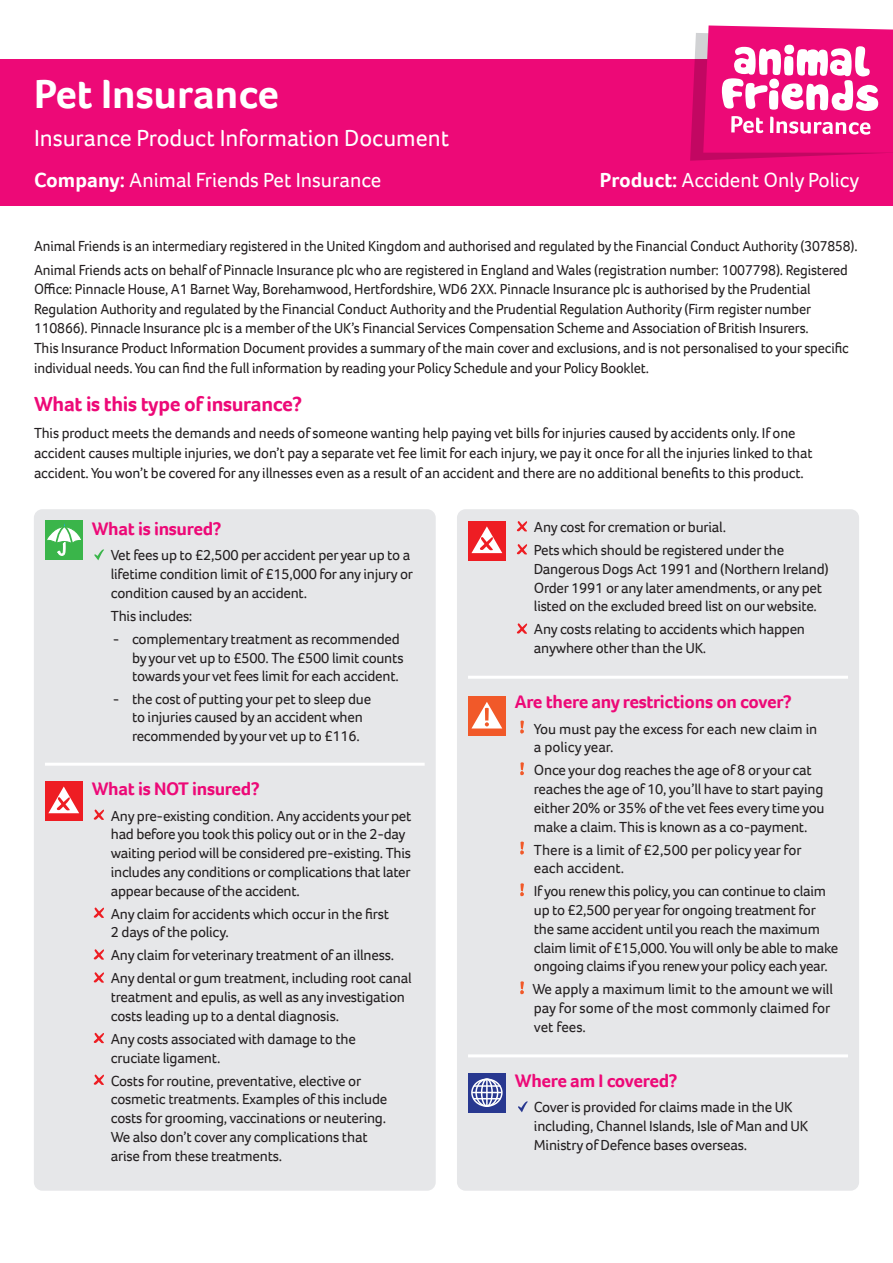
<style>
.page{position:relative;width:893px;height:1263px;background:#fff}
.page>*{position:absolute;margin:0;border:0;box-sizing:border-box;transform-origin:0 0}
.IPID_Grey_Band_Title{font:700 42px "Foco";color:#fff}
.IPID_Grey_Band_Subtitle_1{font:24px "Foco";color:#fff}
.IPID_Company_and_Product_Title{font:21px "Foco";color:#fff}
.IPID_Subheading_1{font:700 21px "Foco";letter-spacing:-.015em;color:#ed0977}
.IPID_Subheading_2___rule{font:700 18.75px "Foco";letter-spacing:-.015em;color:#ed0977}
.IPID_Subheading_2{font:700 18.75px "Foco";letter-spacing:-.015em;color:#ed0977}
.IPID_Bullet_Indent{font:15px/18.8px "Foco";letter-spacing:-.015em;color:#231f20}
.IPID_Intro_Copy{font:15px/19.6px "Foco";letter-spacing:-.01em;color:#231f20;scale:.96 1}
.IPID_Intro_Copy-2{font:15px/20.2px "Foco";letter-spacing:-.01em;color:#231f20}
.IPID_Dash_Indent{font:15px/18.8px "Foco";letter-spacing:-.015em;color:#231f20}
.IPID_Intro_Copy-3{font:15px "Foco";letter-spacing:-.01em;color:#231f20;scale:.95 1}
.s1{font-weight:700}
</style>
<div class="page">
<div style="left:0;top:60px;width:893px;height:146px;background:#ed0977"></div>
<div style="left:34px;top:509px;width:402px;height:682px;background:#e6e7e9;border-radius:9px"></div>
<hr style="left:45px;top:763px;width:380px;height:3px;background:#fff">
<div style="left:45px;top:520px;width:38px;height:39px;background:#3ab54a"></div>
<svg style="left:47px;top:523px;width:34px;height:33px"></svg>
<svg style="left:94px;top:549px;width:10px;height:11px"></svg>
<div style="left:45px;top:781px;width:38px;height:39px;background:#ee1d23"></div>
<svg style="left:48px;top:786px;width:31px;height:27px"></svg>
<svg style="left:94px;top:809px;width:10px;height:11px"></svg>
<svg style="left:94px;top:907px;width:10px;height:11px"></svg>
<svg style="left:94px;top:949px;width:10px;height:11px"></svg>
<svg style="left:94px;top:972px;width:10px;height:11px"></svg>
<svg style="left:94px;top:1032px;width:10px;height:11px"></svg>
<svg style="left:94px;top:1074px;width:10px;height:11px"></svg>
<div style="left:457px;top:509px;width:402px;height:682px;background:#e6e7e9;border-radius:9px"></div>
<hr style="left:468px;top:676px;width:380px;height:3px;background:#fff">
<hr style="left:468px;top:1054px;width:380px;height:3px;background:#fff">
<svg style="left:517px;top:521px;width:11px;height:11px"></svg>
<svg style="left:517px;top:544px;width:11px;height:11px"></svg>
<svg style="left:517px;top:623px;width:11px;height:11px"></svg>
<div style="left:468px;top:696px;width:38px;height:40px;background:#f15929"></div>
<svg style="left:472px;top:702px;width:30px;height:26px"></svg>
<svg style="left:520px;top:721px;width:4px;height:12px"></svg>
<svg style="left:520px;top:762px;width:4px;height:13px"></svg>
<svg style="left:520px;top:842px;width:4px;height:12px"></svg>
<svg style="left:520px;top:883px;width:4px;height:13px"></svg>
<svg style="left:520px;top:981px;width:4px;height:13px"></svg>
<svg style="left:468px;top:1073px;width:38px;height:39px"></svg>
<div style="left:471px;top:1078px;width:32px;height:29px;border:1px solid #fff;border-radius:50%"></div>
<div style="left:475px;top:1078px;width:23px;height:29px;border:1px solid #fff;border-radius:50%"></div>
<div style="left:481px;top:1078px;width:12px;height:29px;border:1px solid #fff;border-radius:50%"></div>
<hr style="left:486px;top:1079px;width:2px;height:28px;background:#fff">
<hr style="left:474px;top:1085px;width:26px;height:2px;background:#fff">
<svg style="left:474px;top:1098px;width:26px;height:1px"></svg>
<hr style="left:472px;top:1092px;width:30px;height:1px;background:#fff">
<svg style="left:518px;top:1101px;width:10px;height:11px"></svg>
<div style="left:468px;top:521px;width:38px;height:39px;background:#ee1d23"></div>
<svg style="left:471px;top:526px;width:31px;height:27px"></svg>
<svg style="left:690px;top:25px;width:203px;height:136px"></svg>
<p class="IPID_Grey_Band_Title" style="left:34px;top:67px;width:247px">Pet Insurance</p>
<h1 class="IPID_Grey_Band_Subtitle_1" style="left:34px;top:122px;width:417px">Insurance Product Information Document</h1>
<h2 class="IPID_Company_and_Product_Title" style="left:34px;top:166px;width:349px"><span class="s1">Company:</span> Animal Friends Pet Insurance</h2>
<h2 class="IPID_Company_and_Product_Title" style="left:600px;top:166px;width:261px"><span class="s1">Product:</span> Accident Only Policy</h2>
<p class="IPID_Intro_Copy-3" style="left:34px;top:236px;width:868px">Animal Friends is an intermediary registered in the United Kingdom and authorised and regulated by the Financial Conduct Authority (307858).</p>
<p class="IPID_Intro_Copy" style="left:34px;top:260px;width:850px">Animal Friends acts on behalf of Pinnacle Insurance plc who are registered in England and Wales (registration number: 1007798). Registered Office: Pinnacle House, A1 Barnet Way, Borehamwood, Hertfordshire, WD6 2XX. Pinnacle Insurance plc is authorised by the Prudential Regulation Authority and regulated by the Financial Conduct Authority and the Prudential Regulation Authority (Firm register number 110866). Pinnacle Insurance plc is a member of the UK’s Financial Services Compensation Scheme and Association of British Insurers.<br>This Insurance Product Information Document provides a summary of the main cover and exclusions, and is not personalised to your specific individual needs. You can find the full information by reading your Policy Schedule and your Policy Booklet.</p>
<h3 class="IPID_Subheading_1" style="left:34px;top:390px;width:270px">What is this type of insurance?</h3>
<p class="IPID_Intro_Copy-2" style="left:34px;top:422px;width:780px">This product meets the demands and needs of someone wanting help paying vet bills for injuries caused by accidents only. If one accident causes multiple injuries, we don’t pay a separate vet fee limit for each injury, we pay it once for all the injuries linked to that accident. You won’t be covered for any illnesses even as a result of an accident and there are no additional benefits to this product.</p>
<h4 class="IPID_Subheading_2" style="left:92px;top:516px;width:131px">What is insured?</h4>
<p class="IPID_Bullet_Indent" style="left:111px;top:546px;width:304px">Vet fees up to £2,500 per accident per year up to a lifetime condition limit of £15,000 for any injury or condition caused by an accident.</p>
<p class="IPID_Bullet_Indent" style="left:111px;top:606px;width:83px">This includes:</p>
<p class="IPID_Dash_Indent" style="left:132px;top:629px;width:273px;text-indent:-19px">- complementary treatment as recommended by your vet up to £500. The £500 limit counts towards your vet fees limit for each accident.</p>
<p class="IPID_Dash_Indent" style="left:132px;top:689px;width:241px;text-indent:-19px">- the cost of putting your pet to sleep due to injuries caused by an accident when recommended by your vet up to £116.</p>
<p class="IPID_Subheading_2___rule" style="left:92px;top:777px;width:169px">What is NOT insured?</p>
<p class="IPID_Bullet_Indent" style="left:111px;top:806px;width:302px">Any pre-existing condition. Any accidents your pet had before you took this policy out or in the 2-day waiting period will be considered pre-existing. This includes any conditions or complications that later appear because of the accident.</p>
<p class="IPID_Bullet_Indent" style="left:111px;top:904px;width:280px">Any claim for accidents which occur in the first<br>2 days of the policy.</p>
<p class="IPID_Bullet_Indent" style="left:111px;top:946px;width:285px">Any claim for veterinary treatment of an illness.</p>
<p class="IPID_Bullet_Indent" style="left:111px;top:969px;width:302px">Any dental or gum treatment, including root canal treatment and epulis, as well as any investigation costs leading up to a dental diagnosis.</p>
<p class="IPID_Bullet_Indent" style="left:111px;top:1029px;width:247px">Any costs associated with damage to the cruciate ligament.</p>
<p class="IPID_Bullet_Indent" style="left:111px;top:1071px;width:278px">Costs for routine, preventative, elective or cosmetic treatments. Examples of this include costs for grooming, vaccinations or neutering.<br>We also don’t cover any complications that arise from these treatments.</p>
<p class="IPID_Bullet_Indent" style="left:534px;top:518px;width:194px">Any cost for cremation or burial.</p>
<p class="IPID_Bullet_Indent" style="left:534px;top:541px;width:296px">Pets which should be registered under the Dangerous Dogs Act 1991 and (Northern Ireland)<br>Order 1991 or any later amendments, or any pet listed on the excluded breed list on our website.</p>
<p class="IPID_Bullet_Indent" style="left:534px;top:620px;width:273px">Any costs relating to accidents which happen anywhere other than the UK.</p>
<p class="IPID_Subheading_2___rule" style="left:515px;top:690px;width:279px">Are there any restrictions on cover?</p>
<p class="IPID_Bullet_Indent" style="left:534px;top:719px;width:285px">You must pay the excess for each new claim in a policy year.</p>
<p class="IPID_Bullet_Indent" style="left:534px;top:761px;width:292px">Once your dog reaches the age of 8 or your cat reaches the age of 10, you’ll have to start paying either 20% or 35% of the vet fees every time you make a claim. This is known as a co-payment.</p>
<p class="IPID_Bullet_Indent" style="left:534px;top:840px;width:269px">There is a limit of £2,500 per policy year for each accident.</p>
<p class="IPID_Bullet_Indent" style="left:534px;top:882px;width:306px">If you renew this policy, you can continue to claim up to £2,500 per year for ongoing treatment for the same accident until you reach the maximum claim limit of £15,000. You will only be able to make ongoing claims if you renew your policy each year.</p>
<p class="IPID_Bullet_Indent" style="left:532px;top:980px;width:302px">We apply a maximum limit to the amount we will pay for some of the most commonly claimed for vet fees.</p>
<p class="IPID_Subheading_2___rule" style="left:515px;top:1068px;width:164px">Where am I covered?</p>
<p class="IPID_Bullet_Indent" style="left:534px;top:1098px;width:276px">Cover is provided for claims made in the UK including, Channel Islands, Isle of Man and UK<br>Ministry of Defence bases overseas.</p>
</div>
